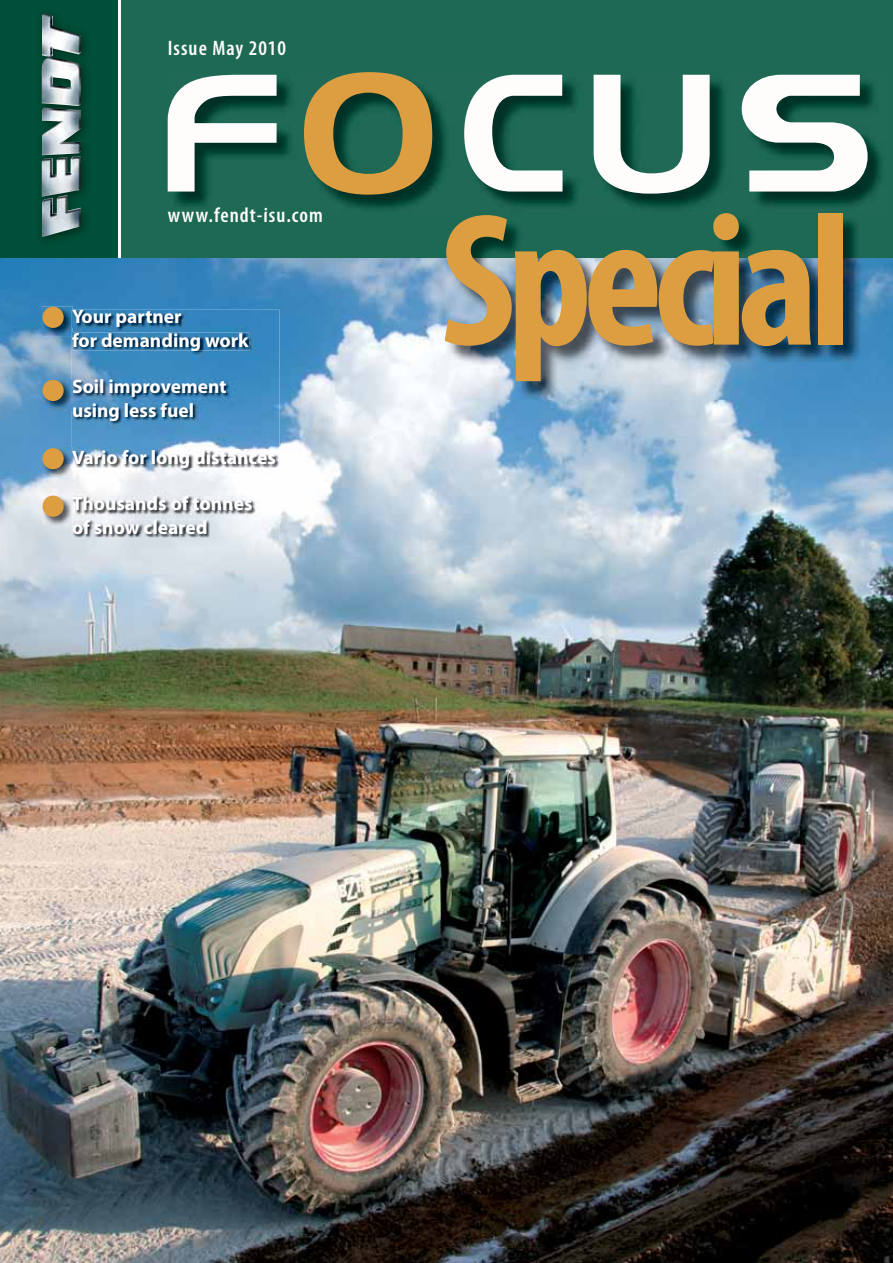
<style>
.page{position:relative;width:893px;height:1263px;background:#fff}
.page>*{position:absolute;margin:0;border:0;box-sizing:border-box;transform-origin:0 0}
.t1{font:700 condensed 190.5px "Myriad Pro";letter-spacing:-.05em;color:#dc9e40}
.t2{font:162px "Longview";letter-spacing:.14em;color:#fffcfc}
.t3{font:600 condensed 21px "Myriad Pro";letter-spacing:.05em;color:#fffcfc}
.t4{font:700 19.5px/23.4px "Myriad Pro";color:#fff}
.s1{color:#dc9e40}
</style>
<div class="page">
<img style="left:0;top:258px;width:893px;height:1005px">
<img style="left:72px;top:310px;width:208px;height:228px">
<img style="left:73px;top:310px;width:109px;height:17px">
<img style="left:72px;top:332px;width:177px;height:19px">
<img style="left:73px;top:449px;width:202px;height:19px">
<img style="left:73px;top:496px;width:179px;height:15px">
<img style="left:73px;top:520px;width:133px;height:14px">
<img style="left:42px;top:306px;width:31px;height:31px">
<svg style="left:72px;top:310px;width:1px;height:27px"></svg>
<div style="left:43px;top:307px;width:21px;height:21px;background:#dc9e40;border-radius:50%"></div>
<img style="left:42px;top:379px;width:31px;height:31px">
<div style="left:43px;top:380px;width:21px;height:21px;background:#dc9e40;border-radius:50%"></div>
<img style="left:42px;top:448px;width:31px;height:30px">
<svg style="left:72px;top:449px;width:1px;height:19px"></svg>
<div style="left:43px;top:448px;width:21px;height:21px;background:#dc9e40;border-radius:50%"></div>
<img style="left:42px;top:495px;width:31px;height:31px">
<svg style="left:72px;top:496px;width:1px;height:15px"></svg>
<div style="left:43px;top:496px;width:21px;height:21px;background:#dc9e40;border-radius:50%"></div>
<div style="left:0;top:0;width:139px;height:258px;background:linear-gradient(to bottom,#fffcfc,#fffcfc)"></div>
<svg style="left:122px;top:0;width:771px;height:258px;background:#175e4b"></svg>
<div style="left:0;top:0;width:118px;height:258px;background:#004f38"></div>
<img style="left:181px;top:207px;width:22px;height:1px">
<img style="left:41px;top:13px;width:40px;height:224px">
<img style="left:446px;top:220px;width:414px;height:180px">
<p class="t3" style="left:168px;top:40px;width:120px">Issue May 2010</p>
<h2 class="t2" style="left:162px;top:33px;width:711px">F<span class="s1">O</span>CUS</h2>
<p class="t3" style="left:208px;top:207px;width:6px">.</p>
<p class="t3" style="left:257px;top:207px;width:35px">- .</p>
<p class="t3" style="left:168px;top:207px;width:157px">www fendt isu com</p>
<h1 class="t1" style="left:440px;top:209px;width:413px">Special</h1>
<p class="t4" style="left:72px;top:307px;width:178px">Your partner<br>for demanding work</p>
<p class="t4" style="left:72px;top:377px;width:156px">Soil improvement using less fuel</p>
<p class="t4" style="left:72px;top:447px;width:205px">Vario for long distances</p>
<p class="t4" style="left:72px;top:494px;width:182px">Thousands of tonnes of snow cleared</p>
</div>
